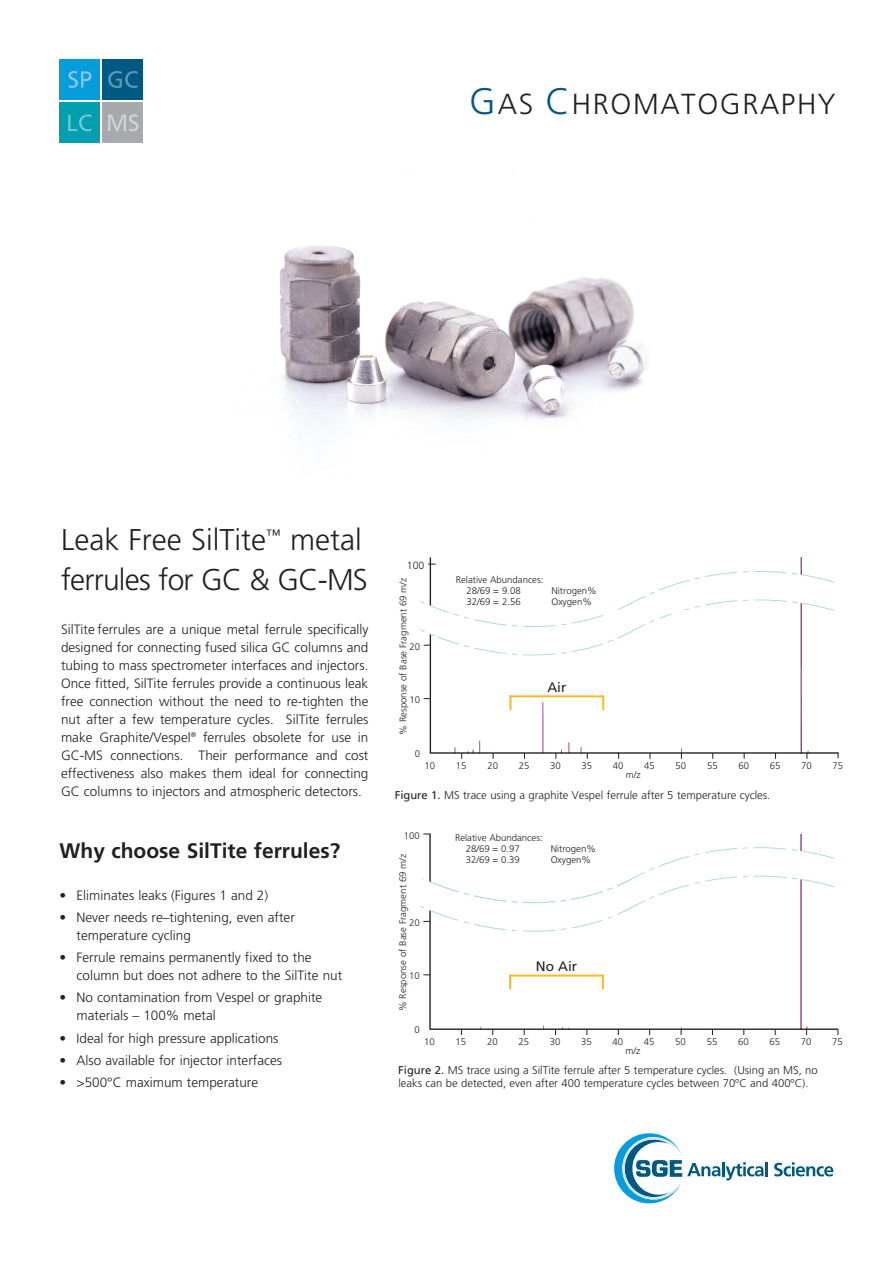
<style>
.page{position:relative;width:893px;height:1263px;background:#fff}
.page>*{position:absolute;margin:0;border:0;box-sizing:border-box;transform-origin:0 0}
.t1{font:300 30px/40.5px "Frutiger";color:#231f20}
.t2{font:300 28.95px "Frutiger";letter-spacing:.055em;color:#231f20}
.t3{font:700 21px "Frutiger";color:#231f20}
.t4{font:13.65px "Frutiger";color:#231f20}
.t5{font:300 13.5px/18px "Frutiger";color:#231f20}
.t6{font:300 11.25px/13.5px "Frutiger";color:#231f20}
.t7{font:300 10.5px "Frutiger";color:#231f20}
.t8{font:300 9.6px/10.9px "Frutiger";color:#231f20}
.s1{font-size:36.9px;color:#005983}
.s2{font-weight:400}
</style>
<div class="page">
<img style="left:280px;top:173px;width:368px;height:254px">
<div style="left:60px;top:60px;width:40px;height:40px;background:#069ddc"></div>
<div style="left:103px;top:60px;width:40px;height:40px;background:#005983"></div>
<div style="left:60px;top:103px;width:40px;height:40px;background:#00a0b0"></div>
<div style="left:103px;top:103px;width:40px;height:40px;background:#a8a9ad"></div>
<svg style="left:68px;top:71px;width:23px;height:17px"></svg>
<svg style="left:108px;top:71px;width:30px;height:17px"></svg>
<svg style="left:68px;top:114px;width:23px;height:17px"></svg>
<svg style="left:108px;top:114px;width:30px;height:17px"></svg>
<hr style="left:722px;top:1162px;width:3px;height:14px;background:#005983">
<svg style="left:726px;top:1162px;width:38px;height:18px"></svg>
<hr style="left:765px;top:1162px;width:3px;height:14px;background:#005983">
<svg style="left:774px;top:1162px;width:59px;height:14px"></svg>
<svg style="left:614px;top:1133px;width:106px;height:70px"></svg>
<hr style="left:430px;top:1028px;width:408px;height:2px;background:#231f20">
<hr style="left:429px;top:834px;width:2px;height:195px;background:#231f20">
<svg style="left:509px;top:977px;width:2px;height:12px"></svg>
<svg style="left:602px;top:974px;width:2px;height:15px"></svg>
<hr style="left:509px;top:974px;width:94px;height:3px;background:#fcb828">
<svg style="left:420px;top:843px;width:414px;height:92px"></svg>
<img style="left:431px;top:558px;width:378px;height:194px">
<hr style="left:430px;top:752px;width:408px;height:2px;background:#231f20">
<hr style="left:430px;top:557px;width:1px;height:196px;background:#231f20">
<svg style="left:509px;top:697px;width:2px;height:13px"></svg>
<svg style="left:602px;top:697px;width:2px;height:13px"></svg>
<hr style="left:509px;top:695px;width:95px;height:2px;background:#fcb828">
<svg style="left:420px;top:571px;width:415px;height:85px"></svg>
<h2 class="t2" style="left:469px;top:88px;width:232px"><span class="s1">G</span>as <span class="s1">C</span>hromatog</h2>
<h2 class="t2" style="left:742px;top:88px;width:95px">raphy</h2>
<h1 class="t1" style="left:61px;top:520px;width:308px">Leak Free SilTite<sup>™</sup> metal ferrules for GC &amp; GC-MS</h1>
<p class="t5" style="left:61px;top:620px;width:309px;text-align:justify">SilTite ferrules are a unique metal ferrule specifically designed for connecting fused silica GC columns and tubing to mass spectrometer interfaces and injectors.<br>Once fitted, SilTite ferrules provide a continuous leak free connection without the need to re-tighten the nut after a few temperature cycles. SilTite ferrules make Graphite/Vespel<sup>®</sup> ferrules obsolete for use in GC-MS connections. Their performance and cost effectiveness also makes them ideal for connecting GC columns to injectors and atmospheric detectors.</p>
<h3 class="t3" style="left:60px;top:838px;width:282px">Why choose SilTite ferrules?</h3>
<p class="t5" style="left:60px;top:886px;width:210px">• Eliminates leaks (Figures 1 and 2)</p>
<p class="t5" style="left:77px;top:908px;width:220px;text-indent:-17px">• Never needs re–tightening, even after temperature cycling</p>
<p class="t5" style="left:77px;top:949px;width:267px;text-indent:-17px">• Ferrule remains permanently fixed to the column but does not adhere to the SilTite nut</p>
<p class="t5" style="left:77px;top:989px;width:247px;text-indent:-17px">• No contamination from Vespel or graphite materials – 100% metal</p>
<p class="t5" style="left:60px;top:1029px;width:220px">• Ideal for high pressure applications</p>
<p class="t5" style="left:60px;top:1051px;width:224px">• Also available for injector interfaces</p>
<p class="t5" style="left:60px;top:1074px;width:200px">• &gt;500°C maximum temperature</p>
<p class="t7" style="left:407px;top:560px;width:19px">100</p>
<p class="t8" style="left:398px;top:735px;width:159px;rotate:-90deg">% Response of Base Fragment 69 m/z</p>
<p class="t8" style="left:410px;top:641px;width:12px">20</p>
<p class="t8" style="left:410px;top:694px;width:12px">10</p>
<p class="t8" style="left:415px;top:748px;width:7px">0</p>
<p class="t8" style="left:425px;top:760px;width:12px">10</p>
<p class="t8" style="left:466px;top:574px;width:79px;text-indent:-11px">Relative Abundances:<br>28/69 = 9.08</p>
<p class="t8" style="left:551px;top:585px;width:47px">Nitrogen%</p>
<p class="t8" style="left:466px;top:596px;width:56px">32/69 = 2.56</p>
<p class="t8" style="left:551px;top:596px;width:42px">Oxygen%</p>
<p class="t4" style="left:547px;top:679px;width:21px">Air</p>
<p class="t8" style="left:456px;top:760px;width:12px">15</p>
<p class="t8" style="left:487px;top:760px;width:12px">20</p>
<p class="t8" style="left:519px;top:760px;width:12px">25</p>
<p class="t8" style="left:550px;top:760px;width:12px">30</p>
<p class="t8" style="left:581px;top:760px;width:12px">35</p>
<p class="t8" style="left:613px;top:760px;width:12px">40</p>
<p class="t8" style="left:644px;top:760px;width:12px">45</p>
<p class="t8" style="left:676px;top:760px;width:12px">50</p>
<p class="t8" style="left:707px;top:760px;width:12px">55</p>
<p class="t8" style="left:738px;top:760px;width:12px">60</p>
<p class="t8" style="left:770px;top:760px;width:12px">65</p>
<p class="t8" style="left:801px;top:760px;width:12px">70</p>
<p class="t8" style="left:832px;top:760px;width:12px">75</p>
<p class="t8" style="left:626px;top:770px;width:16px">m/z</p>
<p class="t6" style="left:395px;top:788px;width:377px"><span class="s2">Figure 1.</span> MS trace using a graphite Vespel ferrule after 5 temperature cycles.</p>
<p class="t8" style="left:404px;top:830px;width:18px">100</p>
<p class="t8" style="left:466px;top:833px;width:79px;text-indent:-11px">Relative Abundances:<br>28/69 = 0.97</p>
<p class="t8" style="left:551px;top:844px;width:47px">Nitrogen%</p>
<p class="t8" style="left:466px;top:854px;width:56px">32/69 = 0.39</p>
<p class="t8" style="left:551px;top:854px;width:42px">Oxygen%</p>
<p class="t8" style="left:398px;top:1011px;width:159px;rotate:-90deg">% Response of Base Fragment 69 m/z</p>
<p class="t8" style="left:409px;top:917px;width:12px">20</p>
<p class="t4" style="left:536px;top:958px;width:43px">No Air</p>
<p class="t8" style="left:409px;top:971px;width:12px">10</p>
<p class="t8" style="left:415px;top:1024px;width:7px">0</p>
<p class="t8" style="left:424px;top:1036px;width:12px">10</p>
<p class="t8" style="left:456px;top:1036px;width:12px">15</p>
<p class="t8" style="left:487px;top:1036px;width:12px">20</p>
<p class="t8" style="left:518px;top:1036px;width:12px">25</p>
<p class="t8" style="left:550px;top:1036px;width:12px">30</p>
<p class="t8" style="left:581px;top:1036px;width:12px">35</p>
<p class="t8" style="left:612px;top:1036px;width:12px">40</p>
<p class="t8" style="left:644px;top:1036px;width:12px">45</p>
<p class="t8" style="left:675px;top:1036px;width:12px">50</p>
<p class="t8" style="left:707px;top:1036px;width:12px">55</p>
<p class="t8" style="left:738px;top:1036px;width:12px">60</p>
<p class="t8" style="left:769px;top:1036px;width:12px">65</p>
<p class="t8" style="left:801px;top:1036px;width:12px">70</p>
<p class="t8" style="left:832px;top:1036px;width:12px">75</p>
<p class="t8" style="left:626px;top:1045px;width:16px">m/z</p>
<p class="t6" style="left:398px;top:1063px;width:421px"><span class="s2">Figure 2.</span> MS trace using a SilTite ferrule after 5 temperature cycles. (Using an MS, no leaks can be detected, even after 400 temperature cycles between 70ºC and 400ºC).</p>
</div>
